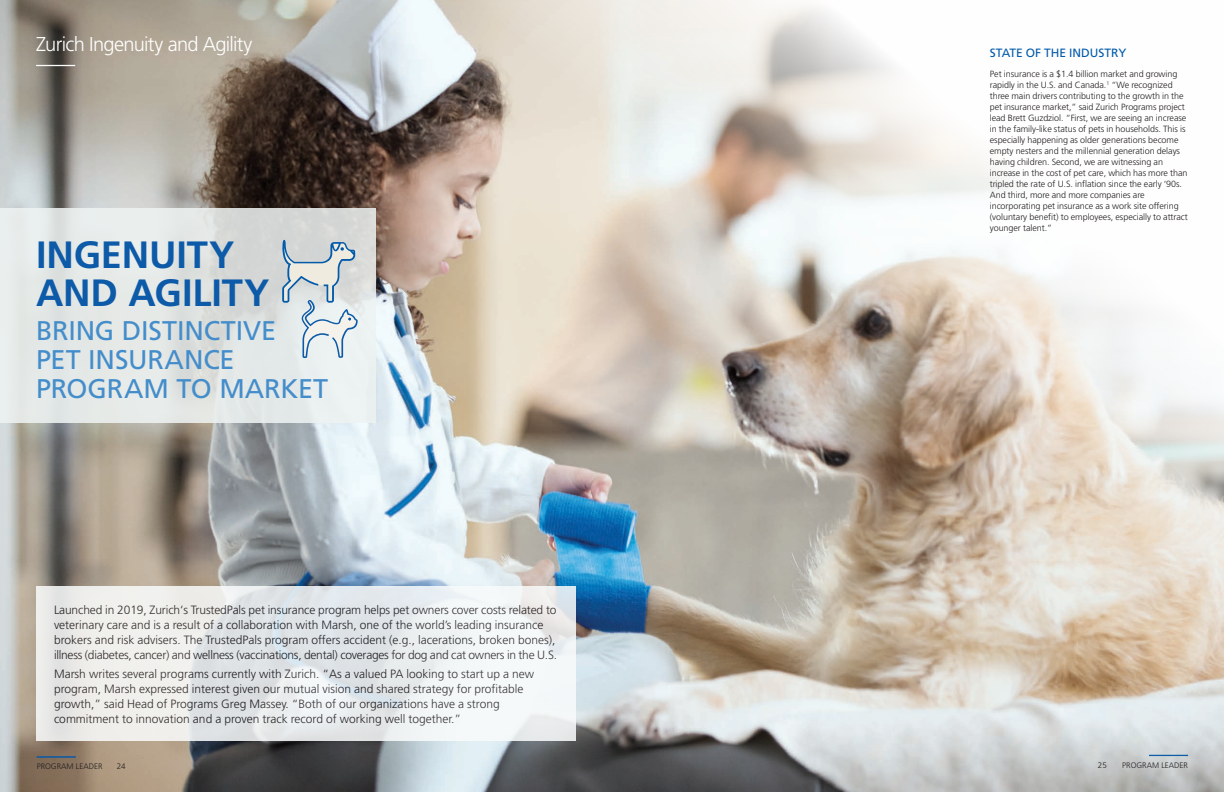
<style>
.page{position:relative;width:1224px;height:792px;background:#fff}
.page>*{position:absolute;margin:0;border:0;box-sizing:border-box;transform-origin:0 0}
.t1{font:700 38px/38px "Frutiger LT Std";color:#0c5aa8}
.t2{font:27px/29px "Frutiger LT Std";letter-spacing:-.005em;color:#448dcb}
._32_36_Frutiger_Ligh{font:300 20px "Frutiger LT Std";letter-spacing:-.035em;color:#fff}
.t3{font:300 12px/15px "Frutiger LT Std";color:#231f20}
._8_5___10_Fruitiger{font:12px "Frutiger LT Std";color:#015aaa}
._8_5___10_Fruitiger-2{font:300 9px/11px "Frutiger LT Std";letter-spacing:-.005em;color:#231f20}
.t4{font:300 8px "Frutiger LT Std";color:#231f20}
</style>
<div class="page">
<img style="left:0;top:0;width:1224px;height:792px">
<svg style="left:36px;top:587px;width:540px;height:154px"></svg>
<hr style="left:36px;top:65px;width:39px;height:1px;background:#fff">
<hr style="left:1149px;top:755px;width:39px;height:1px;background:#0c5aa8">
<svg style="left:0;top:209px;width:376px;height:214px;fill:#e4e8e7"></svg>
<svg style="left:281px;top:240px;width:77px;height:118px"></svg>
<hr style="left:37px;top:757px;width:39px;height:1px;background:#0c5aa8">
<p class="_32_36_Frutiger_Ligh" style="left:36px;top:33px;width:218px">Zurich Ingenuity and Agility</p>
<p class="t1" style="left:36px;top:236px;width:235px">INGENUITY<br>AND AGILITY</p>
<p class="t2" style="left:36px;top:316px;width:242px">BRING DISTINCTIVE</p>
<p class="t2" style="left:36px;top:345px;width:294px">PET INSURANCE<br>PROGRAM TO MARKET</p>
<p class="t3" style="left:54px;top:602px;width:505px">Launched in 2019, Zurich‘s TrustedPals pet insurance program helps pet owners cover costs related to veterinary care and is a result of a collaboration with Marsh, one of the world’s leading insurance brokers and risk advisers. The TrustedPals program offers accident (e.g., lacerations, broken bones), illness (diabetes, cancer) and wellness (vaccinations, dental) coverages for dog and cat owners in the U.S.</p>
<p class="t3" style="left:54px;top:667px;width:482px">Marsh writes several programs currently with Zurich. “As a valued PA looking to start up a new program, Marsh expressed interest given our mutual vision and shared strategy for profitable growth,” said Head of Programs Greg Massey. “Both of our organizations have a strong commitment to innovation and a proven track record of working well together.”</p>
<p class="t4" style="left:37px;top:762px;width:67px">PROGRAM LEADER</p>
<p class="t4" style="left:117px;top:762px;width:10px">24</p>
<p class="_8_5___10_Fruitiger" style="left:990px;top:46px;width:138px">STATE OF THE INDUSTRY</p>
<p class="_8_5___10_Fruitiger-2" style="left:990px;top:69px;width:200px">Pet insurance is a $1.4 billion market and growing rapidly in the U.S. and Canada.<sup>1</sup> “We recognized three main drivers contributing to the growth in the pet insurance market,” said Zurich Programs project lead Brett Guzdziol. “First, we are seeing an increase in the family-like status of pets in households. This is especially happening as older generations become empty nesters and the millennial generation delays having children. Second, we are witnessing an increase in the cost of pet care, which has more than tripled the rate of U.S. inflation since the early ‘90s.<br>And third, more and more companies are incorporating pet insurance as a work site offering (voluntary benefit) to employees, especially to attract younger talent.”</p>
<p class="t4" style="left:1098px;top:760px;width:10px">25</p>
<p class="t4" style="left:1122px;top:760px;width:67px">PROGRAM LEADER</p>
</div>
